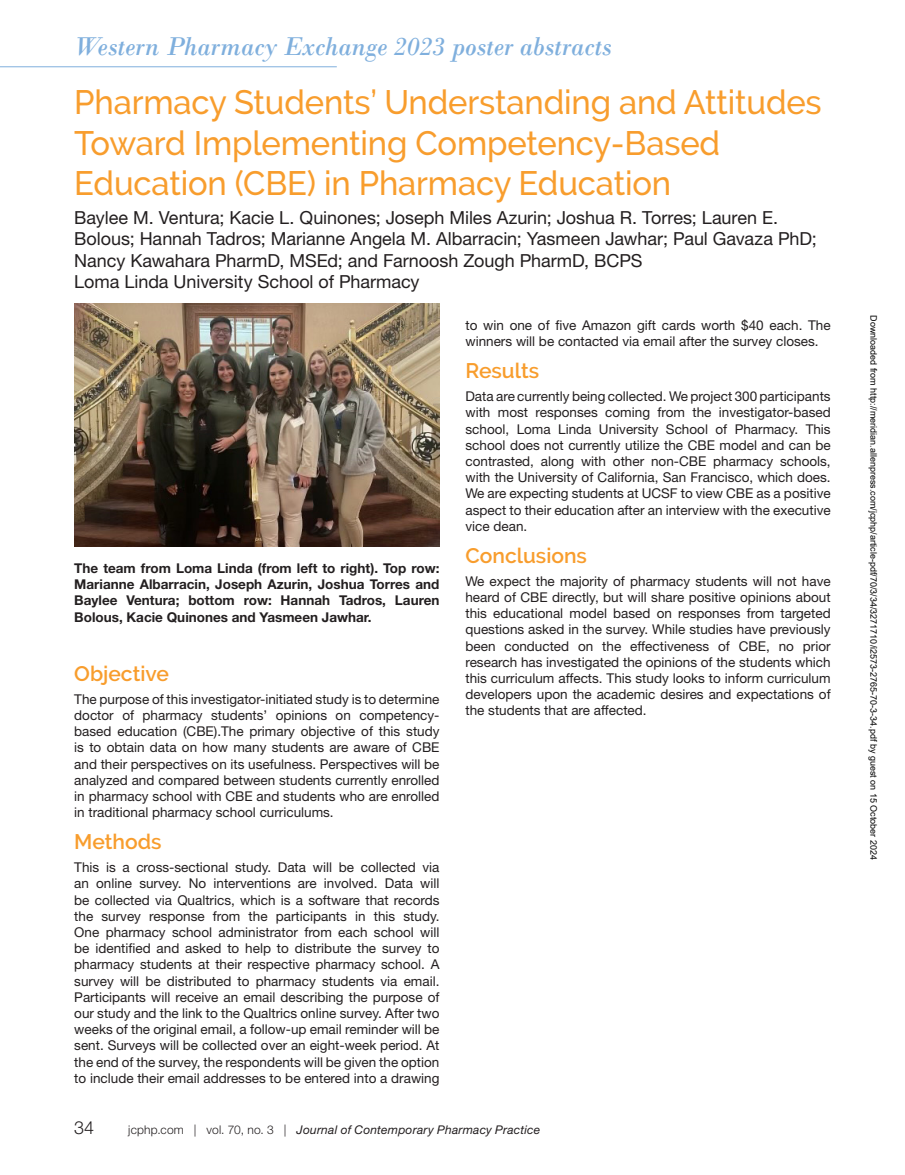
<style>
.page{position:relative;width:905px;height:1175px;background:#fff}
.page>*{position:absolute;margin:0;border:0;box-sizing:border-box;transform-origin:0 0}
.Article_Title{font:500 33.75px/40.5px "Raleway";letter-spacing:-.005em;color:#f89d2d}
.Article_Type{font:italic 27px "Bodoni";letter-spacing:-.005em;color:#7fafdd}
.Article_Body_Text{font:600 21px "Raleway";color:#f89d2d}
.Article_Author{font:18px/21.6px "Helvetica Neue LT Std";letter-spacing:-.005em;color:#231f20}
.t1{font:300 18px "Helvetica Neue LT Std";color:#231f20}
.Article_Body_Text-2{font:13.5px/16.2px "Helvetica Neue LT Std";color:#231f20;text-align:justify}
.Article_References{font:700 13.5px/16.2px "Helvetica Neue LT Std";color:#231f20;text-align:justify}
.t2{font:italic 12px "Helvetica Neue LT Std";letter-spacing:.015em;color:#231f20}
.t3{font:9px "Arial";color:#000}
.s1{font-weight:300;font-style:normal}
</style>
<div class="page">
<hr style="left:0;top:66px;width:337px;height:1px;background:#7fafdd">
<img style="left:74px;top:304px;width:365px;height:243px">
<p class="Article_Type" style="left:74px;top:30px;width:539px">Western Pharmacy Exchange 2023 poster abstracts</p>
<p class="Article_Title" style="left:74px;top:82px;width:749px">Pharmacy Students’ Understanding and Attitudes<br>Toward Implementing Competency-Based<br>Education (CBE) in Pharmacy Education</p>
<p class="Article_Author" style="left:74px;top:206px;width:744px">Baylee M. Ventura; Kacie L. Quinones; Joseph Miles Azurin; Joshua R. Torres; Lauren E.<br>Bolous; Hannah Tadros; Marianne Angela M. Albarracin; Yasmeen Jawhar; Paul Gavaza PhD;<br>Nancy Kawahara PharmD, MSEd; and Farnoosh Zough PharmD, BCPS</p>
<p class="Article_Author" style="left:74px;top:271px;width:347px">Loma Linda University School of Pharmacy</p>
<p class="Article_References" style="left:74px;top:560px;width:367px">The team from Loma Linda (from left to right). Top row:<br>Marianne Albarracin, Joseph Azurin, Joshua Torres and Baylee Ventura; bottom row: Hannah Tadros, Lauren Bolous, Kacie Quinones and Yasmeen Jawhar.</p>
<p class="Article_Body_Text" style="left:74px;top:661px;width:96px">Objective</p>
<p class="Article_Body_Text-2" style="left:74px;top:690px;width:367px">The purpose of this investigator-initiated study is to determine doctor of pharmacy students’ opinions on competency&shy;based education (CBE).The primary objective of this study is to obtain data on how many students are aware of CBE and their perspectives on its usefulness. Perspectives will be analyzed and compared between students currently enrolled in pharmacy school with CBE and students who are enrolled in traditional pharmacy school curriculums.</p>
<p class="Article_Body_Text" style="left:74px;top:829px;width:89px">Methods</p>
<p class="Article_Body_Text-2" style="left:74px;top:859px;width:367px">This is a cross-sectional study. Data will be collected via an online survey. No interventions are involved. Data will be collected via Qualtrics, which is a software that records the survey response from the participants in this study.<br>One pharmacy school administrator from each school will be identified and asked to help to distribute the survey to pharmacy students at their respective pharmacy school. A survey will be distributed to pharmacy students via email.<br>Participants will receive an email describing the purpose of our study and the link to the Qualtrics online survey. After two weeks of the original email, a follow-up email reminder will be sent. Surveys will be collected over an eight-week period. At the end of the survey, the respondents will be given the option to include their email addresses to be entered into a drawing</p>
<p class="Article_Body_Text-2" style="left:465px;top:317px;width:367px">to win one of five Amazon gift cards worth $40 each. The winners will be contacted via email after the survey closes.</p>
<p class="Article_Body_Text" style="left:465px;top:359px;width:75px">Results</p>
<p class="Article_Body_Text-2" style="left:465px;top:388px;width:367px">Data are currently being collected. We project 300 participants with most responses coming from the investigator-based school, Loma Linda University School of Pharmacy. This school does not currently utilize the CBE model and can be contrasted, along with other non-CBE pharmacy schools, with the University of California, San Francisco, which does.<br>We are expecting students at UCSF to view CBE as a positive aspect to their education after an interview with the executive vice dean.</p>
<p class="Article_Body_Text" style="left:465px;top:543px;width:123px">Conclusions</p>
<p class="Article_Body_Text-2" style="left:465px;top:572px;width:367px">We expect the majority of pharmacy students will not have heard of CBE directly, but will share positive opinions about this educational model based on responses from targeted questions asked in the survey. While studies have previously been conducted on the effectiveness of CBE, no prior research has investigated the opinions of the students which this curriculum affects. This study looks to inform curriculum developers upon the academic desires and expectations of the students that are affected.</p>
<h3 class="t1" style="left:74px;top:1116px;width:21px">34</h3>
<p class="t2" style="left:128px;top:1122px;width:413px"><span class="s1">jcphp.com | vol. 70, no. 3 |</span> Journal of Contemporary Pharmacy Practice</p>
<p class="t3" style="left:877px;top:315px;width:546px;rotate:90deg">Downloaded from http://meridian.allenpress.com/jcphp/article-pdf/70/3/34/3271710/i2573-2765-70-3-34.pdf by guest on 15 October 2024</p>
</div>
